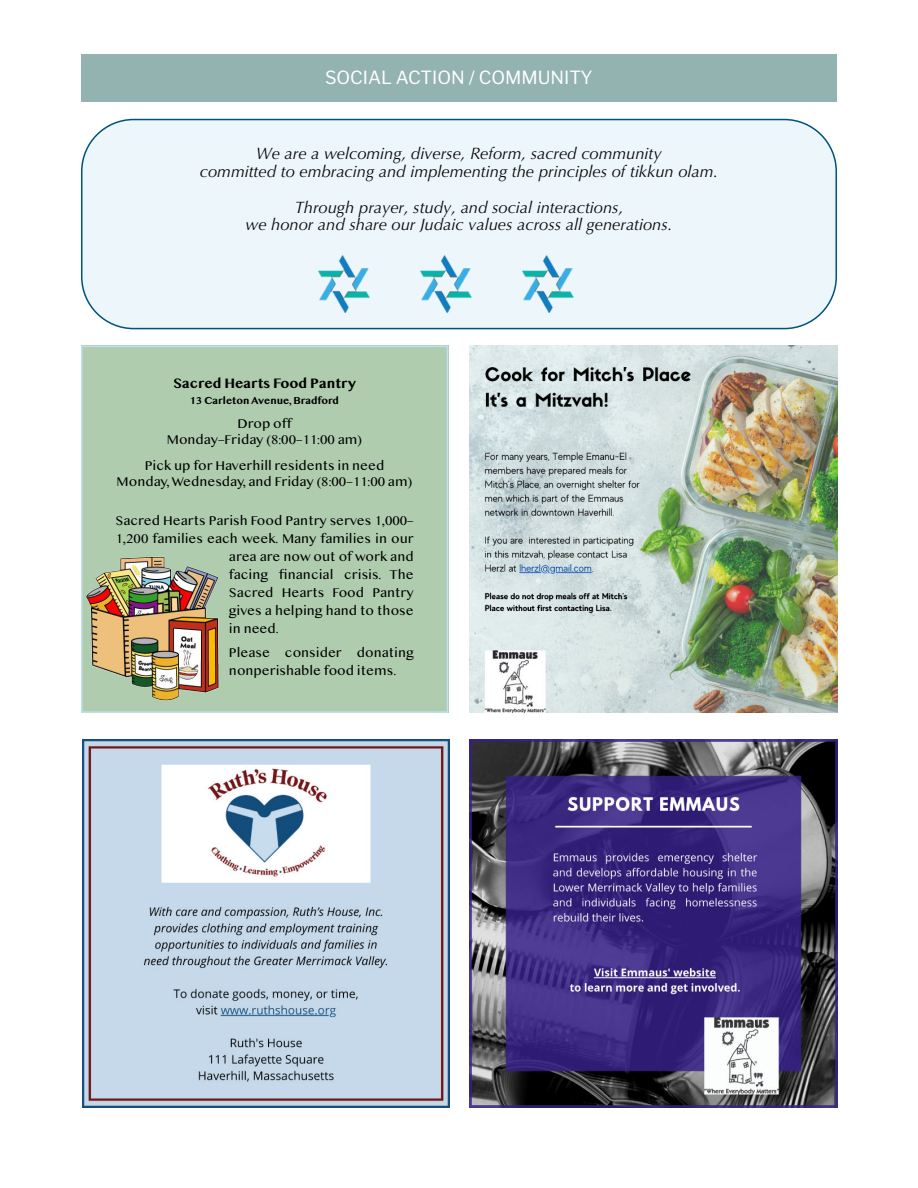
<style>
.page{position:relative;width:918px;height:1188px;background:#fff}
.page>*{position:absolute;margin:0;border:0;box-sizing:border-box;transform-origin:0 0}
.t1{font:18px "Libre Franklin";color:#fff}
.t2{font:italic 16.5px/18px "Optima";color:#0a0a0a;text-align:center}
.t3{font:700 14.25px "Tamil MN";color:#000}
.t4{font:13.5px/15.6px "Tamil MN";color:#000;text-align:center}
.t5{font:700 10.5px "Tamil MN";color:#000}
</style>
<div class="page">
<div style="left:81px;top:346px;width:367px;height:367px;background:#afcdae"></div>
<div style="left:81px;top:54px;width:756px;height:47px;background:#93b3b1"></div>
<img style="left:82px;top:554px;width:141px;height:150px">
<div style="left:81px;top:119px;width:756px;height:210px;background:#edf6fa"></div>
<img style="left:470px;top:740px;width:367px;height:367px">
<img style="left:470px;top:346px;width:367px;height:367px">
<img style="left:82px;top:740px;width:368px;height:367px">
<img style="left:319px;top:256px;width:54px;height:56px">
<img style="left:421px;top:256px;width:55px;height:56px">
<img style="left:523px;top:256px;width:55px;height:56px">
<h1 class="t1" style="left:325px;top:67px;width:269px">SOCIAL ACTION / COMMUNITY</h1>
<p class="t2" style="left:200px;top:145px;width:520px">We are a welcoming, diverse, Reform, sacred community<br>committed to embracing and implementing the principles of tikkun olam.</p>
<p class="t2" style="left:245px;top:199px;width:429px;line-height:16.5px">Through prayer, study, and social interactions,<br>we honor and share our Judaic values across all generations.</p>
<p class="t3" style="left:173px;top:378px;width:184px">Sacred Hearts Food Pantry</p>
<p class="t5" style="left:190px;top:396px;width:150px">13 Carleton Avenue, Bradford</p>
<p class="t4" style="left:167px;top:417px;width:197px">Drop off<br>Monday–Friday (8:00–11:00 am)</p>
<p class="t4" style="left:117px;top:459px;width:297px">Pick up for Haverhill residents in need<br>Monday,Wednesday, and Friday (8:00–11:00 am)</p>
<p class="t4" style="left:115px;top:513px;width:300px">Sacred Hearts Parish Food Pantry serves 1,000–</p>
<p class="t4" style="left:115px;top:531px;width:300px">1,200 families each week. Many families in our</p>
<p class="t4" style="left:229px;top:549px;width:186px">area are now out of work and</p>
<p class="t4" style="left:229px;top:567px;width:186px">facing financial crisis. The</p>
<p class="t4" style="left:229px;top:585px;width:186px">Sacred Hearts Food Pantry</p>
<p class="t4" style="left:229px;top:603px;width:186px">gives a helping hand to those</p>
<p class="t4" style="left:229px;top:621px;width:51px">in need.</p>
<p class="t4" style="left:229px;top:644px;width:186px;line-height:18px;text-align:left">Please consider donating nonperishable food items.</p>
</div>
